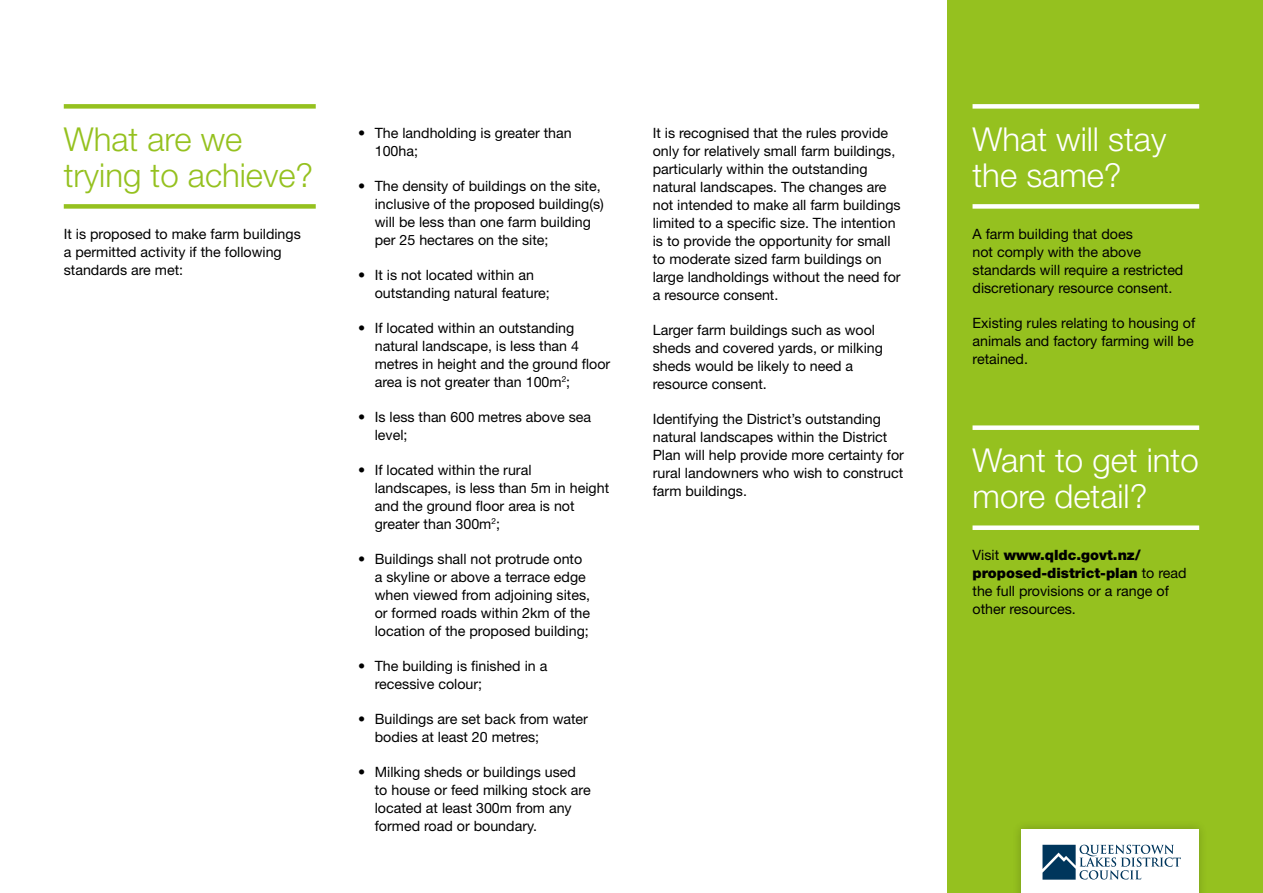
<style>
.page{position:relative;width:1263px;height:893px;background:#fff}
.page>*{position:absolute;margin:0;border:0;box-sizing:border-box;transform-origin:0 0}
.t1{font:300 33px/36px "Helvetica Neue LT Std";color:#fff}
.t2{font:300 33px/36px "Helvetica Neue LT Std";color:#95c11f}
.t3{font:14.25px/18px "Helvetica Neue LT Std";color:#000}
.s1{font-weight:900}
</style>
<div class="page">
<div style="left:947px;top:0;width:316px;height:893px;background:#95c11f"></div>
<div style="left:972px;top:104px;width:227px;height:5px;background:#fff"></div>
<div style="left:972px;top:204px;width:227px;height:5px;background:#fff"></div>
<div style="left:972px;top:425px;width:227px;height:5px;background:#fff"></div>
<div style="left:972px;top:525px;width:227px;height:5px;background:#fff"></div>
<div style="left:64px;top:104px;width:252px;height:5px;background:#95c11f"></div>
<div style="left:64px;top:204px;width:252px;height:5px;background:#95c11f"></div>
<div style="left:1012px;top:820px;width:196px;height:73px;background:#90ba1e"></div>
<div style="left:1021px;top:829px;width:178px;height:64px;background:#fff"></div>
<svg style="left:1042px;top:845px;width:139px;height:35px"></svg>
<h1 class="t2" style="left:64px;top:121px;width:251px">What are we trying to achieve?</h1>
<p class="t3" style="left:64px;top:225px;width:239px">It is proposed to make farm buildings a permitted activity if the following standards are met:</p>
<p class="t3" style="left:375px;top:123px;width:198px;text-indent:-17px">• The landholding is greater than<br>100ha;</p>
<p class="t3" style="left:375px;top:176px;width:231px;text-indent:-17px">• The density of buildings on the site, inclusive of the proposed building(s) will be less than one farm building per 25 hectares on the site;</p>
<p class="t3" style="left:375px;top:265px;width:177px;text-indent:-17px">• It is not located within an outstanding natural feature;</p>
<p class="t3" style="left:375px;top:319px;width:237px;text-indent:-17px">• If located within an outstanding natural landscape, is less than 4 metres in height and the ground floor area is not greater than 100m<sup>2</sup>;</p>
<p class="t3" style="left:375px;top:408px;width:218px;text-indent:-17px">• Is less than 600 metres above sea level;</p>
<p class="t3" style="left:375px;top:461px;width:236px;text-indent:-17px">• If located within the rural landscapes, is less than 5m in height and the ground floor area is not greater than 300m<sup>2</sup>;</p>
<p class="t3" style="left:375px;top:550px;width:217px;text-indent:-17px">• Buildings shall not protrude onto a skyline or above a terrace edge when viewed from adjoining sites, or formed roads within 2km of the location of the proposed building;</p>
<p class="t3" style="left:375px;top:657px;width:174px;text-indent:-17px">• The building is finished in a recessive colour;</p>
<p class="t3" style="left:375px;top:710px;width:215px;text-indent:-17px">• Buildings are set back from water bodies at least 20 metres;</p>
<p class="t3" style="left:375px;top:763px;width:217px;text-indent:-17px">• Milking sheds or buildings used to house or feed milking stock are located at least 300m from any formed road or boundary.</p>
<p class="t3" style="left:653px;top:123px;width:249px">It is recognised that the rules provide only for relatively small farm buildings, particularly within the outstanding natural landscapes. The changes are not intended to make all farm buildings limited to a specific size. The intention is to provide the opportunity for small to moderate sized farm buildings on large landholdings without the need for a resource consent.</p>
<p class="t3" style="left:653px;top:320px;width:232px">Larger farm buildings such as wool sheds and covered yards, or milking sheds would be likely to need a resource consent.</p>
<p class="t3" style="left:653px;top:409px;width:253px">Identifying the District’s outstanding natural landscapes within the District Plan will help provide more certainty for rural landowners who wish to construct farm buildings.</p>
<h1 class="t1" style="left:972px;top:121px;width:195px">What will stay the same?</h1>
<p class="t3" style="left:972px;top:225px;width:212px">A farm building that does<br>not comply with the above standards will require a restricted discretionary resource consent.</p>
<p class="t3" style="left:972px;top:314px;width:224px;text-align:justify">Existing rules relating to housing of animals and factory farming will be retained.</p>
<h1 class="t1" style="left:972px;top:442px;width:228px">Want to get into more detail?</h1>
<p class="t3" style="left:972px;top:546px;width:216px">Visit <span class="s1">www.qldc.govt.nz/ proposed-district-plan</span> to read the full provisions or a range of other resources.</p>
</div>
